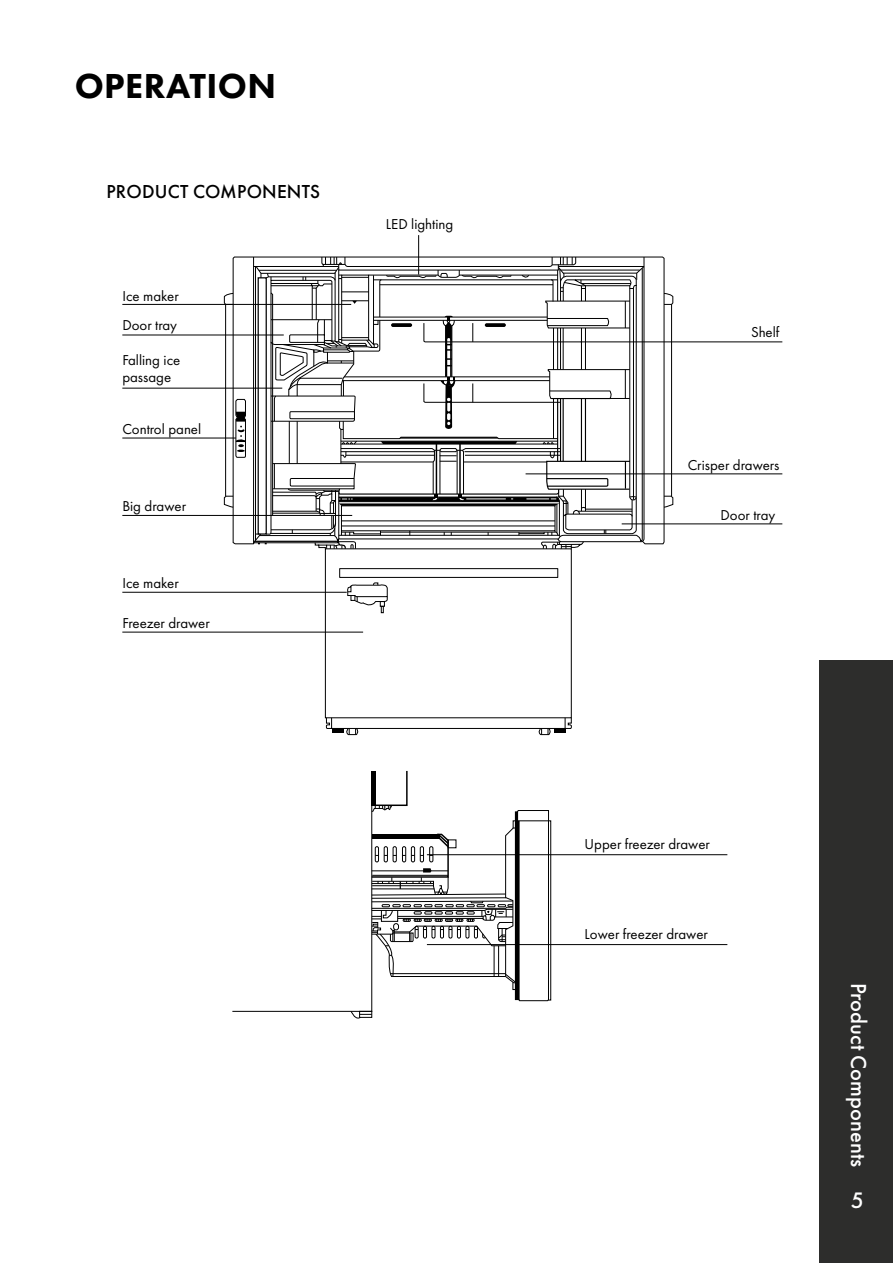
<style>
.page{position:relative;width:893px;height:1263px;background:#fff}
.page>*{position:absolute;margin:0;border:0;box-sizing:border-box;transform-origin:0 0}
.t1{font:800 36px "Futura PT";letter-spacing:.01em;color:#000}
.t2{font:500 23.25px "Futura PT";color:#fff}
.t3{font:500 22.5px "Futura PT";color:#fff}
.t4{font:500 19.5px "Futura PT";letter-spacing:.01em;color:#000}
.t5{font:14.85px/17.9px "Futura PT";color:#000}
</style>
<div class="page">
<div style="left:819px;top:659px;width:74px;height:604px;background:#2d2d2c"></div>
<div style="left:339px;top:568px;width:219px;height:10px;border:1px solid #000"></div>
<div style="left:325px;top:548px;width:247px;height:170px;border:1px solid #000"></div>
<div style="left:331px;top:717px;width:235px;height:12px;border:1px solid #000"></div>
<svg style="left:564px;top:712px;width:8px;height:17px"></svg>
<svg style="left:325px;top:712px;width:9px;height:17px"></svg>
<div style="left:332px;top:728px;width:11px;height:5px;background:#000"></div>
<div style="left:554px;top:728px;width:12px;height:5px;background:#000"></div>
<svg style="left:345px;top:727px;width:14px;height:8px"></svg>
<svg style="left:537px;top:727px;width:15px;height:8px"></svg>
<svg style="left:347px;top:582px;width:41px;height:31px"></svg>
<svg style="left:232px;top:256px;width:433px;height:289px"></svg>
<svg style="left:663px;top:292px;width:11px;height:13px"></svg>
<svg style="left:663px;top:495px;width:11px;height:13px"></svg>
<hr style="left:671px;top:304px;width:1px;height:192px;background:#000">
<svg style="left:223px;top:292px;width:11px;height:12px"></svg>
<svg style="left:223px;top:495px;width:11px;height:13px"></svg>
<hr style="left:225px;top:304px;width:1px;height:192px;background:#000">
<svg style="left:232px;top:770px;width:318px;height:249px"></svg>
<svg style="left:235px;top:398px;width:11px;height:60px"></svg>
<svg style="left:253px;top:256px;width:392px;height:294px"></svg>
<hr style="left:122px;top:304px;width:229px;height:1px;background:#000">
<hr style="left:122px;top:334px;width:162px;height:1px;background:#000">
<hr style="left:581px;top:341px;width:201px;height:1px;background:#000">
<hr style="left:622px;top:523px;width:160px;height:1px;background:#000">
<hr style="left:427px;top:854px;width:300px;height:1px;background:#000">
<hr style="left:427px;top:944px;width:300px;height:1px;background:#000">
<hr style="left:526px;top:473px;width:256px;height:1px;background:#000">
<hr style="left:122px;top:388px;width:160px;height:1px;background:#000">
<hr style="left:122px;top:437px;width:114px;height:1px;background:#000">
<hr style="left:122px;top:515px;width:230px;height:1px;background:#000">
<hr style="left:122px;top:592px;width:225px;height:1px;background:#000">
<hr style="left:122px;top:632px;width:241px;height:1px;background:#000">
<hr style="left:418px;top:235px;width:1px;height:40px;background:#000">
<h1 class="t1" style="left:75px;top:65px;width:203px">OPERATION</h1>
<h3 class="t4" style="left:106px;top:183px;width:215px">PRODUCT COMPONENTS</h3>
<p class="t5" style="left:122px;top:289px;width:58px">Ice maker</p>
<p class="t5" style="left:122px;top:317px;width:56px">Door tray</p>
<p class="t5" style="left:122px;top:352px;width:60px">Falling ice passage</p>
<p class="t5" style="left:122px;top:421px;width:80px">Control panel</p>
<p class="t5" style="left:122px;top:498px;width:65px">Big drawer</p>
<p class="t5" style="left:122px;top:575px;width:58px">Ice maker</p>
<p class="t5" style="left:122px;top:615px;width:89px">Freezer drawer</p>
<p class="t5" style="left:386px;top:216px;width:69px">LED lighting</p>
<p class="t5" style="left:751px;top:324px;width:30px">Shelf</p>
<p class="t5" style="left:688px;top:457px;width:93px">Crisper drawers</p>
<p class="t5" style="left:720px;top:507px;width:56px">Door tray</p>
<p class="t5" style="left:585px;top:836px;width:127px">Upper freezer drawer</p>
<p class="t5" style="left:585px;top:926px;width:125px">Lower freezer drawer</p>
<h3 class="t3" style="left:868px;top:982px;width:186px;rotate:90deg">Product Components</h3>
<h2 class="t2" style="left:851px;top:1190px;width:15px">5</h2>
</div>
